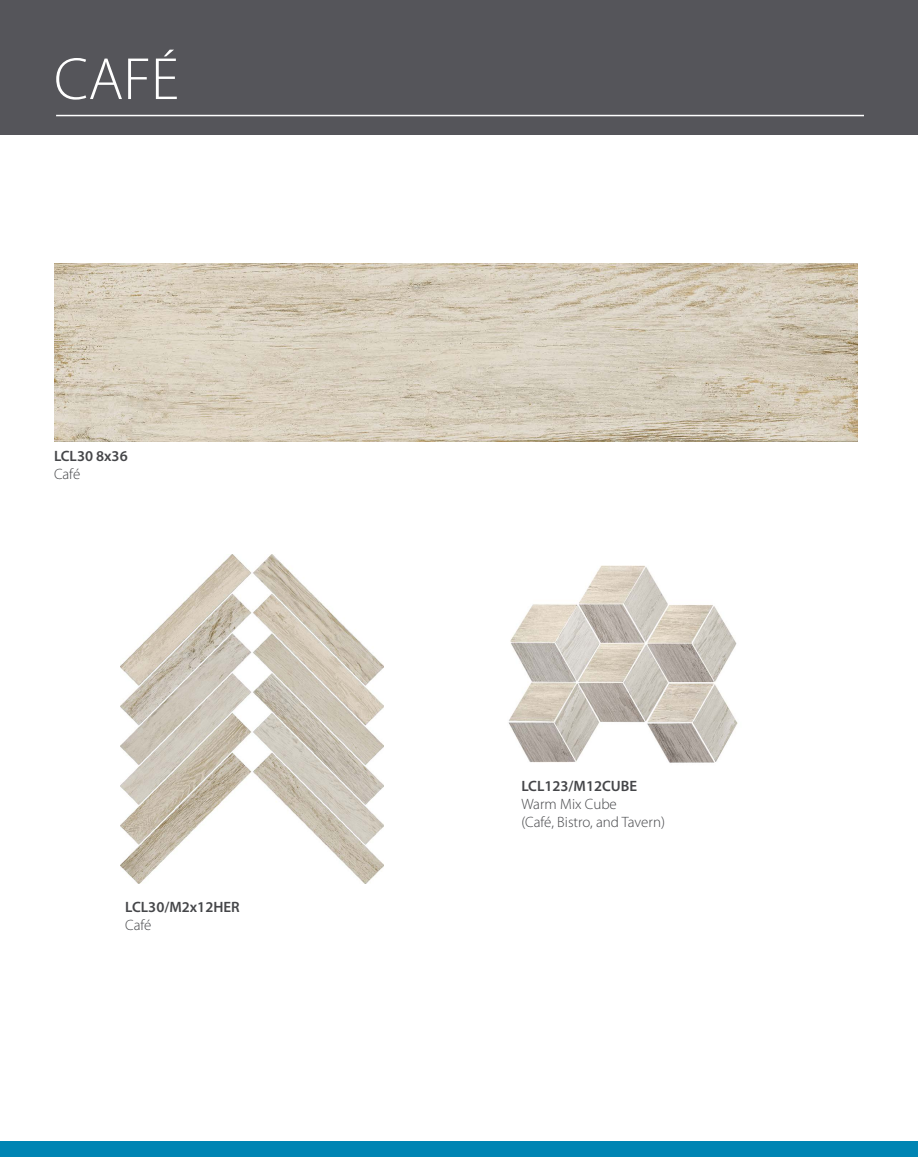
<style>
.page{position:relative;width:918px;height:1175px;background:#fff}
.page>*{position:absolute;margin:0;border:0;box-sizing:border-box;transform-origin:0 0}
.t1{font:300 60px "Myriad Pro";color:#fff}
.t2{font:300 15px/18px "Myriad Pro";color:#454649}
.t3{font:600 15px "Myriad Pro";color:#454649}
</style>
<div class="page">
<div style="left:0;top:1141px;width:918px;height:15px;background:#0085b3"></div>
<div style="left:0;top:0;width:918px;height:135px;background:#55555a"></div>
<hr style="left:56px;top:115px;width:808px;height:1px;background:#fff">
<img style="left:54px;top:263px;width:804px;height:178px">
<img style="left:120px;top:554px;width:264px;height:329px">
<img style="left:508px;top:565px;width:230px;height:198px">
<h1 class="t1" style="left:54px;top:46px;width:126px">CAFÉ</h1>
<p class="t3" style="left:54px;top:447px;width:75px">LCL30 8x36</p>
<p class="t2" style="left:54px;top:465px;width:28px">Café</p>
<p class="t3" style="left:125px;top:897px;width:116px">LCL30/M2x12HER</p>
<p class="t2" style="left:125px;top:916px;width:28px">Café</p>
<p class="t3" style="left:521px;top:776px;width:117px">LCL123/M12CUBE</p>
<p class="t2" style="left:521px;top:794px;width:145px">Warm Mix Cube<br>(Café, Bistro, and Tavern)</p>
</div>
